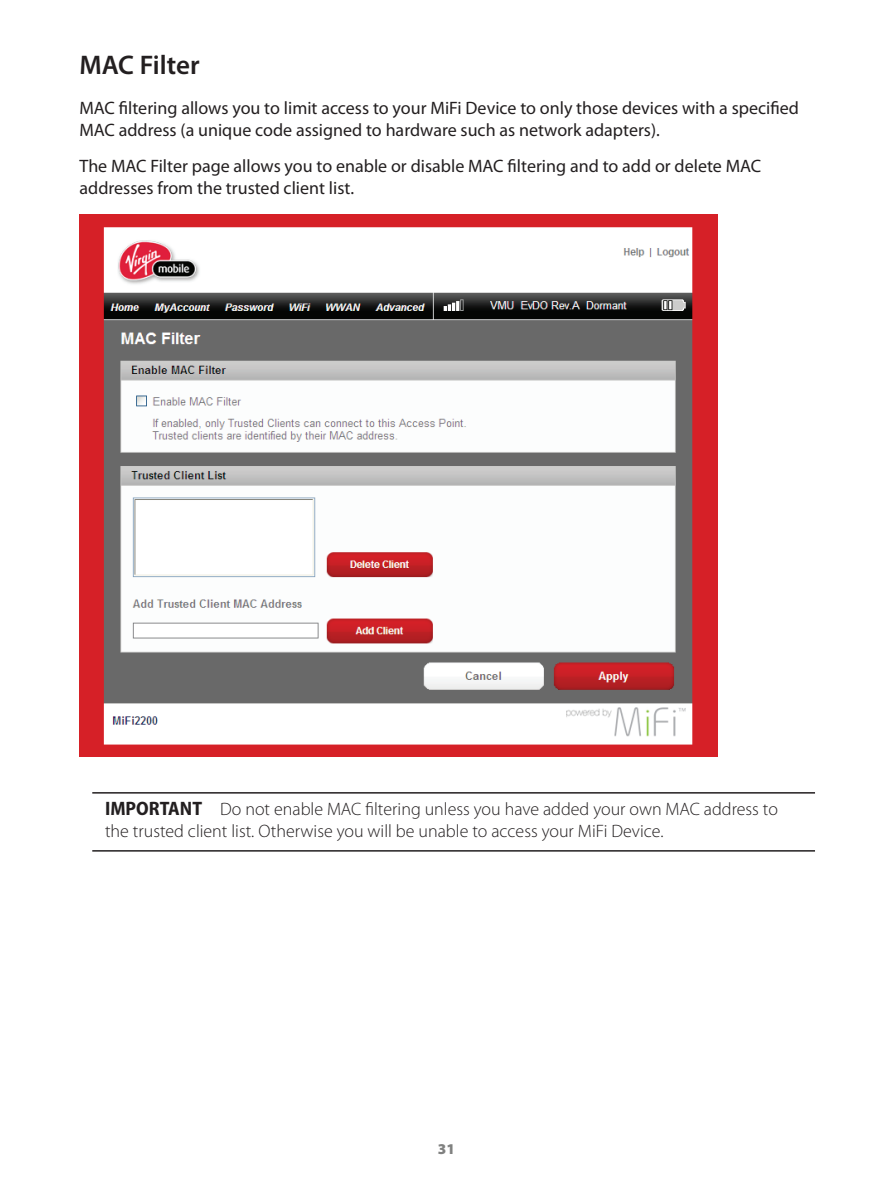
<style>
.page{position:relative;width:893px;height:1188px;background:#fff}
.page>*{position:absolute;margin:0;border:0;box-sizing:border-box;transform-origin:0 0}
.t1{font:600 27px "Myriad Pro";letter-spacing:-.005em;color:#231f20}
.t2{font:18px/22.5px "Myriad Pro";color:#231f20}
.t3{font:300 18px/22.5px "Myriad Pro";color:#231f20}
.t4{font:900 15px "Myriad Pro";color:#808180}
.s1{font-weight:700;font-stretch:semi-condensed;font-size:19.5px}
</style>
<div class="page">
<hr style="left:92px;top:792px;width:723px;height:2px;background:#231f20">
<hr style="left:92px;top:850px;width:723px;height:2px;background:#231f20">
<img style="left:80px;top:214px;width:637px;height:542px">
<h1 class="t1" style="left:80px;top:48px;width:122px">MAC Filter</h1>
<p class="t2" style="left:80px;top:96px;width:721px">MAC filtering allows you to limit access to your MiFi Device to only those devices with a specified<br>MAC address (a unique code assigned to hardware such as network adapters).</p>
<p class="t2" style="left:80px;top:154px;width:683px">The MAC Filter page allows you to enable or disable MAC filtering and to add or delete MAC addresses from the trusted client list.</p>
<p class="t3" style="left:105px;top:798px;width:674px"><span class="s1">IMPORTANT</span> Do not enable MAC filtering unless you have added your own MAC address to the trusted client list. Otherwise you will be unable to access your MiFi Device.</p>
<p class="t4" style="left:438px;top:1140px;width:19px">31</p>
</div>
